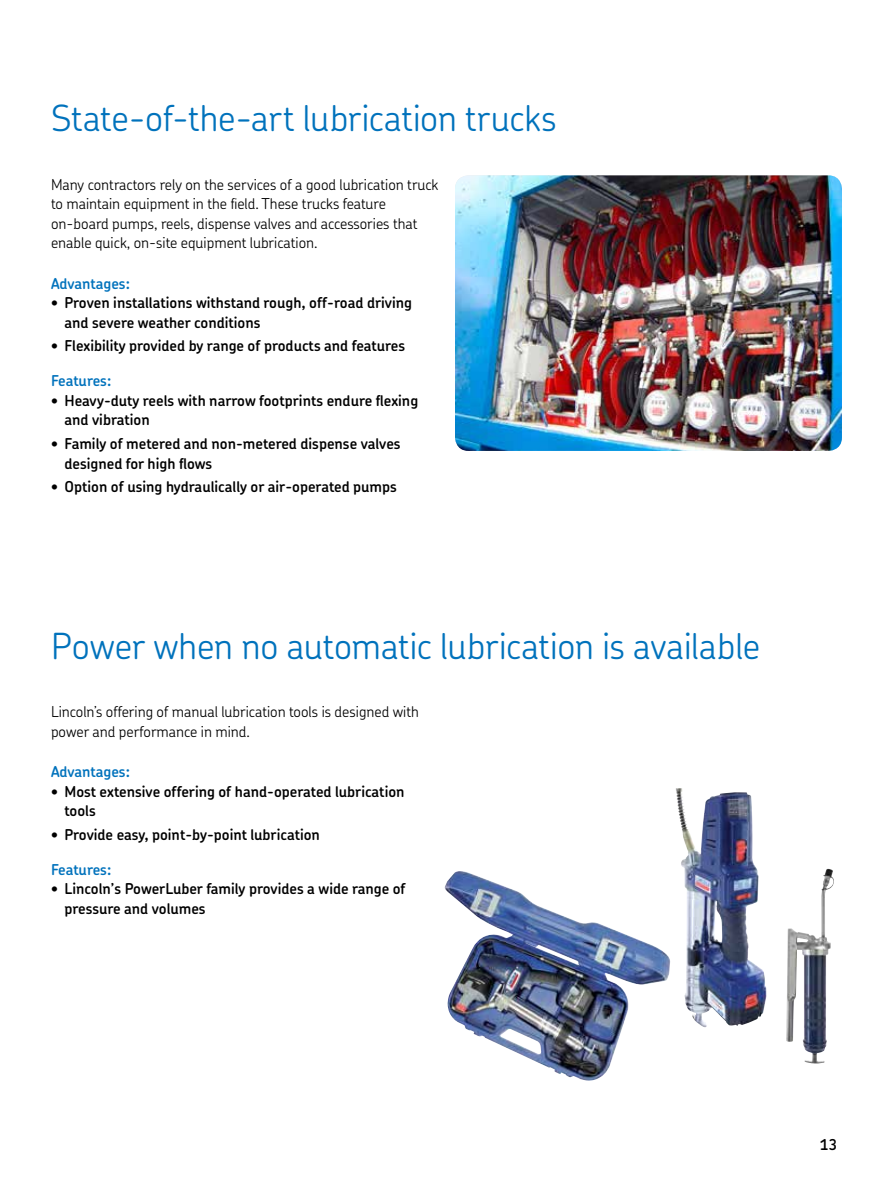
<style>
.page{position:relative;width:893px;height:1191px;background:#fff}
.page>*{position:absolute;margin:0;border:0;box-sizing:border-box;transform-origin:0 0}
.t1{font:300 36px "SKF Chevin";letter-spacing:-.005em;color:#0072bc}
.t2{font:600 15px/19.5px "SKF Chevin";color:#000}
.t3{font:300 15px/19.5px "SKF Chevin";color:#000}
.t4{font:600 15px "SKF Chevin";letter-spacing:-.005em;color:#0072bc}
</style>
<div class="page">
<img style="left:444px;top:871px;width:226px;height:210px">
<img style="left:786px;top:869px;width:45px;height:194px">
<img style="left:676px;top:788px;width:91px;height:240px">
<img style="left:455px;top:175px;width:387px;height:276px">
<h1 class="t1" style="left:51px;top:101px;width:507px">State-of-the-art lubrication trucks</h1>
<p class="t3" style="left:51px;top:175px;width:389px">Many contractors rely on the services of a good lubrication truck to maintain equipment in the field. These trucks feature on-board pumps, reels, dispense valves and accessories that enable quick, on-site equipment lubrication.</p>
<p class="t4" style="left:51px;top:276px;width:81px">Advantages:</p>
<p class="t2" style="left:65px;top:293px;width:349px;text-indent:-13px">• Proven installations withstand rough, off-road driving and severe weather conditions</p>
<p class="t2" style="left:51px;top:337px;width:356px">• Flexibility provided by range of products and features</p>
<p class="t4" style="left:51px;top:374px;width:62px">Features:</p>
<p class="t2" style="left:65px;top:391px;width:355px;text-indent:-13px">• Heavy-duty reels with narrow footprints endure flexing and vibration</p>
<p class="t2" style="left:65px;top:434px;width:338px;text-indent:-13px">• Family of metered and non-metered dispense valves designed for high flows</p>
<p class="t2" style="left:51px;top:478px;width:347px">• Option of using hydraulically or air-operated pumps</p>
<h1 class="t1" style="left:51px;top:629px;width:711px">Power when no automatic lubrication is available</h1>
<p class="t3" style="left:51px;top:702px;width:369px">Lincoln’s offering of manual lubrication tools is designed with power and performance in mind.</p>
<p class="t4" style="left:51px;top:764px;width:81px">Advantages:</p>
<p class="t2" style="left:65px;top:782px;width:342px;text-indent:-13px">• Most extensive offering of hand-operated lubrication tools</p>
<p class="t2" style="left:51px;top:825px;width:270px">• Provide easy, point-by-point lubrication</p>
<p class="t4" style="left:51px;top:862px;width:62px">Features:</p>
<p class="t2" style="left:65px;top:879px;width:343px;text-indent:-13px">• Lincoln’s PowerLuber family provides a wide range of pressure and volumes</p>
<p class="t2" style="left:820px;top:1135px;width:18px">13</p>
</div>
